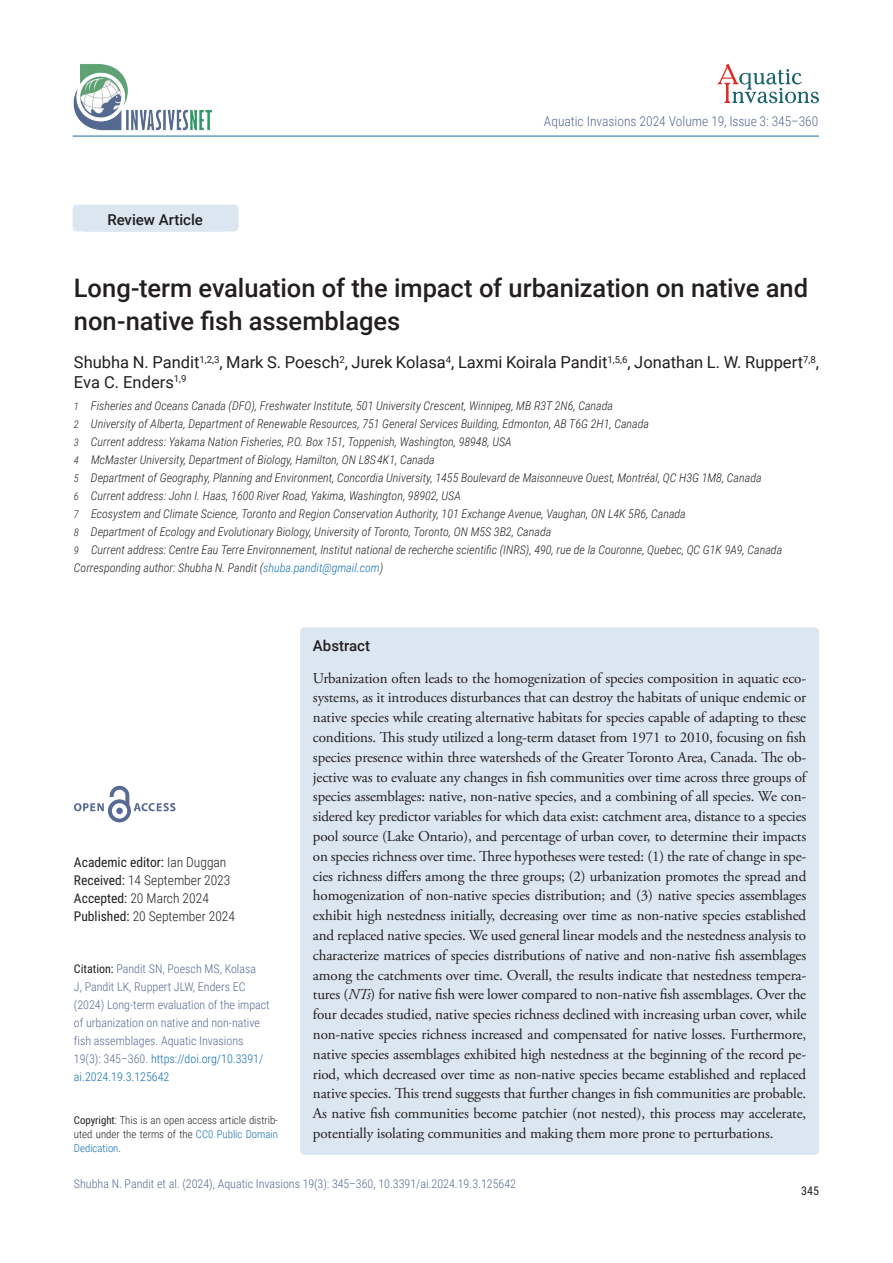
<style>
.page{position:relative;width:893px;height:1263px;background:#fff}
.page>*{position:absolute;margin:0;border:0;box-sizing:border-box;transform-origin:0 0}
.t1{font:500 25.5px/33px "Roboto";letter-spacing:-.005em;color:#231f20}
.t2{font:16.5px/19.8px "Roboto";color:#231f20}
.t3{font:15px/19.8px "Adobe Garamond Pro";letter-spacing:-.01em;color:#231f20;text-align:justify}
.t4{font:500 15px "Roboto";color:#231f20}
.t5{font:300 13.5px/18px "Roboto Condensed";color:#231f20}
.t6{font:300 13.5px "Roboto Condensed";color:#566a92}
.t7{font:italic 300 12px/18px "Roboto Condensed";color:#231f20}
.t8{font:300 12px/18px "Roboto Condensed";color:#566a92}
.t9{font:12px "Roboto Condensed";color:#231f20}
.t10{font:300 10.8px/14.4px "Roboto Condensed";color:#231f20;text-align:justify}
.s1{font-size:10.5px}
.s2{color:#116eae}
.s3{font-weight:400}
.s4{font-weight:400;color:#231f20}
.s5{font-style:italic}
</style>
<div class="page">
<hr style="left:73px;top:136px;width:746px;height:1px;background:#116eae">
<div style="left:73px;top:205px;width:166px;height:26px;background:#dbe6f0;border-radius:4px"></div>
<div style="left:82px;top:208px;width:147px;height:24px;background:#dbe6f0;border-radius:4px"></div>
<img style="left:73px;top:64px;width:139px;height:66px">
<div style="left:300px;top:627px;width:519px;height:41px;background:#dbe6f0;border-radius:4px"></div>
<div style="left:300px;top:659px;width:519px;height:496px;background:#dbe6f0;border-radius:4px"></div>
<svg style="left:717px;top:64px;width:102px;height:39px"></svg>
<svg style="left:74px;top:786px;width:102px;height:36px"></svg>
<p class="t4" style="left:107px;top:209px;width:97px">Review Article</p>
<p class="t6" style="left:544px;top:112px;width:276px">Aquatic Invasions 2024 Volume 19, Issue 3: 345–360</p>
<h1 class="t1" style="left:74px;top:271px;width:736px">Long-term evaluation of the impact of urbanization on native and non-native fish assemblages</h1>
<p class="t2" style="left:74px;top:352px;width:746px">Shubha N. Pandit<sup>1,2,3</sup>, Mark S. Poesch<sup>2</sup>, Jurek Kolasa<sup>4</sup>, Laxmi Koirala Pandit<sup>1,5,6</sup>, Jonathan L. W. Ruppert<sup>7,8</sup>,<br>Eva C. Enders<sup>1,9</sup></p>
<p class="t7" style="left:74px;top:396px;width:710px"><span class="s1">1</span> Fisheries and Oceans Canada (DFO), Freshwater Institute, 501 University Crescent, Winnipeg, MB R3T 2N6, Canada<br><span class="s1">2</span> University of Alberta, Department of Renewable Resources, 751 General Services Building, Edmonton, AB T6G 2H1, Canada<br><span class="s1">3</span> Current address: Yakama Nation Fisheries, P.O. Box 151, Toppenish, Washington, 98948, USA<br><span class="s1">4</span> McMaster University, Department of Biology, Hamilton, ON L8S 4K1, Canada<br><span class="s1">5</span> Department of Geography, Planning and Environment, Concordia University, 1455 Boulevard de Maisonneuve Ouest, Montréal, QC H3G 1M8, Canada<br><span class="s1">6</span> Current address: John I. Haas, 1600 River Road, Yakima, Washington, 98902, USA<br><span class="s1">7</span> Ecosystem and Climate Science, Toronto and Region Conservation Authority, 101 Exchange Avenue, Vaughan, ON L4K 5R6, Canada<br><span class="s1">8</span> Department of Ecology and Evolutionary Biology, University of Toronto, Toronto, ON M5S 3B2, Canada<br><span class="s1">9</span> Current address: Centre Eau Terre Environnement, Institut national de recherche scientific (INRS), 490, rue de la Couronne, Quebec, QC G1K 9A9, Canada Corresponding author: Shubha N. Pandit (<span class="s2">shuba.pandit@gmail.com</span>)</p>
<p class="t5" style="left:74px;top:852px;width:163px"><span class="s3">Academic editor:</span> Ian Duggan<br><span class="s3">Received:</span> 14 September 2023<br><span class="s3">Accepted:</span> 20 March 2024<br><span class="s3">Published:</span> 20 September 2024</p>
<p class="t8" style="left:74px;top:959px;width:197px"><span class="s4">Citation:</span> Pandit SN, Poesch MS, Kolasa<br>J, Pandit LK, Ruppert JLW, Enders EC (2024) Long-term evaluation of the impact of urbanization on native and non-native fish assemblages. Aquatic Invasions 19(3): 345–360. <span class="s2">https://doi.org/10.3391/ ai.2024.19.3.125642</span></p>
<p class="t10" style="left:74px;top:1112px;width:206px"><span class="s3">Copyright</span>: This is an open access article distrib&shy;uted under the terms of the <span class="s2">CC0 Public Domain Dedication</span>.</p>
<p class="t4" style="left:313px;top:635px;width:59px">Abstract</p>
<p class="t3" style="left:313px;top:668px;width:495px">Urbanization often leads to the homogenization of species composition in aquatic eco&shy;systems, as it introduces disturbances that can destroy the habitats of unique endemic or native species while creating alternative habitats for species capable of adapting to these conditions. This study utilized a long-term dataset from 1971 to 2010, focusing on fish species presence within three watersheds of the Greater Toronto Area, Canada. The ob&shy;jective was to evaluate any changes in fish communities over time across three groups of species assemblages: native, non-native species, and a combining of all species. We con&shy;sidered key predictor variables for which data exist: catchment area, distance to a species pool source (Lake Ontario), and percentage of urban cover, to determine their impacts on species richness over time. Three hypotheses were tested: (1) the rate of change in spe&shy;cies richness differs among the three groups; (2) urbanization promotes the spread and homogenization of non-native species distribution; and (3) native species assemblages exhibit high nestedness initially, decreasing over time as non-native species established and replaced native species. We used general linear models and the nestedness analysis to characterize matrices of species distributions of native and non-native fish assemblages among the catchments over time. Overall, the results indicate that nestedness tempera&shy;tures (<span class="s5">NTs</span>) for native fish were lower compared to non-native fish assemblages. Over the four decades studied, native species richness declined with increasing urban cover, while non-native species richness increased and compensated for native losses. Furthermore, native species assemblages exhibited high nestedness at the beginning of the record pe&shy;riod, which decreased over time as non-native species became established and replaced native species. This trend suggests that further changes in fish communities are probable.<br>As native fish communities become patchier (not nested), this process may accelerate, potentially isolating communities and making them more prone to perturbations.</p>
<p class="t8" style="left:74px;top:1174px;width:444px">Shubha N. Pandit et al. (2024), Aquatic Invasions 19(3): 345–360, 10.3391/ai.2024.19.3.125642</p>
<p class="t9" style="left:801px;top:1182px;width:19px">345</p>
</div>
